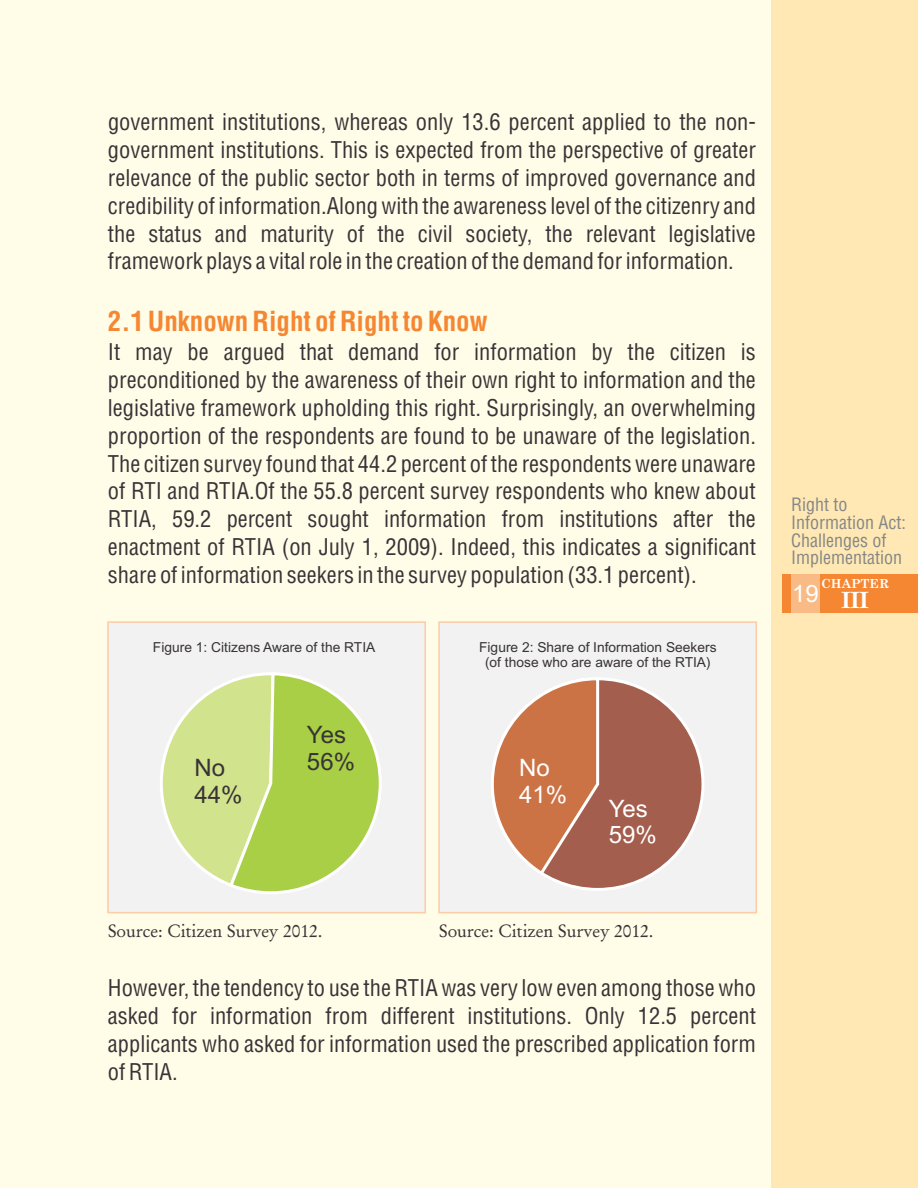
<style>
.page{position:relative;width:918px;height:1188px;background:#fffce8}
.page>*{position:absolute;margin:0;border:0;box-sizing:border-box;transform-origin:0 0}
.t1{font:700 condensed 27px "Helvetica";color:#f58733}
.t2{font:24px/26.7px "Arial";color:#383336}
.t3{font:24px/26.7px "Arial";color:#fff}
.t4{font:23.7px "Calis MT Bol";color:#fff}
.t5{font:condensed 22.5px/27.9px "Helvetica";color:#383336;text-align:justify}
.t6{font:18px "Garamond Antiqua";color:#383336}
.t7{font:condensed 18px/18px "Helvetica";color:#858787}
.t8{font:13.8px/15.3px "Arial";color:#383336;text-align:center}
.t9{font:700 12.3px "Century Schoolbook";color:#fff}
</style>
<div class="page">
<div style="left:771px;top:0;width:147px;height:1188px;background:#ffe8b3"></div>
<div style="left:782px;top:574px;width:136px;height:39px;background:#f58733"></div>
<div style="left:791px;top:574px;width:29px;height:39px;background:#faba85"></div>
<div style="left:107px;top:621px;width:319px;height:293px;background:#f2f2f2"></div>
<svg style="left:158px;top:671px;width:69px;height:218px"></svg>
<svg style="left:227px;top:621px;width:156px;height:275px"></svg>
<div style="left:438px;top:621px;width:319px;height:293px;background:#f2f2f2"></div>
<div style="left:491px;top:677px;width:213px;height:214px;background:#a35e4d;border:3px solid #fff;border-radius:50%"></div>
<svg style="left:489px;top:676px;width:113px;height:201px"></svg>
<p class="t5" style="left:108px;top:110px;width:650px">government institutions, whereas only 13.6 percent applied to the non&shy;government institutions. This is expected from the perspective of greater relevance of the public sector both in terms of improved governance and credibility of information.Along with the awareness level of the citizenry and the status and maturity of the civil society, the relevant legislative framework plays a vital role in the creation of the demand for information.</p>
<p class="t1" style="left:108px;top:311px;width:381px">2.1 Unknown Right of Right to Know</p>
<p class="t5" style="left:108px;top:340px;width:650px">It may be argued that demand for information by the citizen is preconditioned by the awareness of their own right to information and the legislative framework upholding this right. Surprisingly, an overwhelming proportion of the respondents are found to be unaware of the legislation.<br>The citizen survey found that 44.2 percent of the respondents were unaware of RTI and RTIA.Of the 55.8 percent survey respondents who knew about RTIA, 59.2 percent sought information from institutions after the enactment of RTIA (on July 1, 2009). Indeed, this indicates a significant share of information seekers in the survey population (33.1 percent).</p>
<p class="t8" style="left:153px;top:641px;width:224px">Figure 1: Citizens Aware of the RTIA</p>
<p class="t2" style="left:194px;top:757px;width:50px">No<br>44%</p>
<p class="t2" style="left:307px;top:724px;width:50px">Yes<br>56%</p>
<p class="t8" style="left:479px;top:641px;width:239px">Figure 2: Share of Information Seekers (of those who are aware of the RTIA)</p>
<p class="t3" style="left:519px;top:757px;width:50px">No<br>41%</p>
<p class="t3" style="left:609px;top:797px;width:50px">Yes<br>59%</p>
<p class="t6" style="left:108px;top:923px;width:216px">Source: Citizen Survey 2012.</p>
<p class="t6" style="left:439px;top:923px;width:216px">Source: Citizen Survey 2012.</p>
<p class="t5" style="left:108px;top:976px;width:649px">However, the tendency to use the RTIA was very low even among those who asked for information from different institutions. Only 12.5 percent applicants who asked for information used the prescribed application form of RTIA.</p>
<p class="t7" style="left:791px;top:497px;width:117px">Right to<br>Information Act:<br>Challenges of<br>Implementation</p>
<p class="t9" style="left:821px;top:579px;width:69px">CHAPTER</p>
<p class="t4" style="left:792px;top:591px;width:78px"><sup>19</sup> III</p>
</div>
